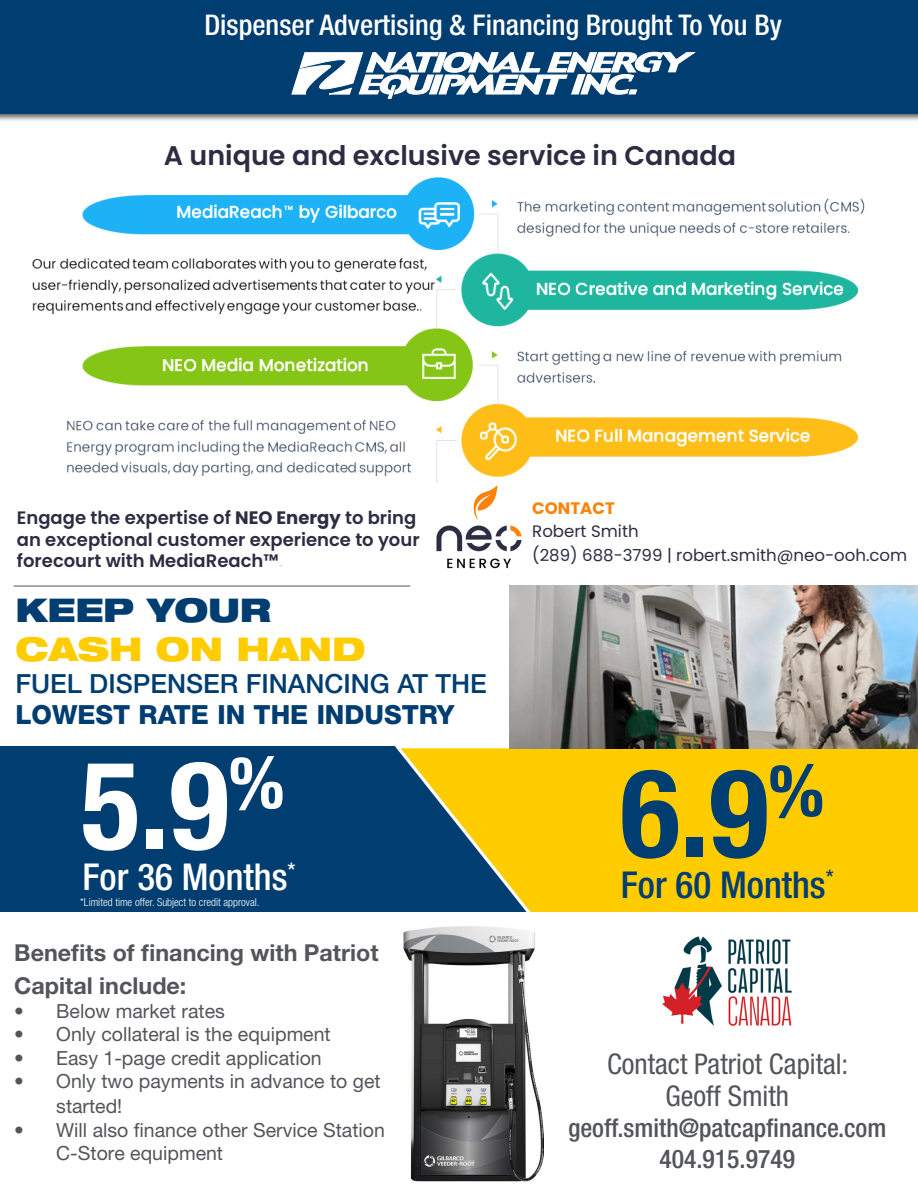
<style>
.page{position:relative;width:918px;height:1188px;background:#fff}
.page>*{position:absolute;margin:0;border:0;box-sizing:border-box;transform-origin:0 0}
.t1{font:700 condensed 123px "Helvetica Neue LT Pro";color:#fff}
.t2{font:700 condensed 123px "Helvetica Neue LT Pro";color:#003d71}
.t3{font:500 condensed 37.05px "Helvetica Neue LT Pro";color:#fff}
.t4{font:500 condensed 37.05px "Helvetica Neue LT Pro";color:#003d71}
.t5{font:900 expanded 32.7px/39.3px "Helvetica Neue LT Pro";color:#fc0}
.t6{font:500 condensed 28.5px "Helvetica Neue LT Pro";color:#fff}
.t7{font:condensed 28.5px/31.3px "Helvetica Neue LT Pro";color:#54555a;text-align:center}
.t8{font:600 27px "Poppins";color:#2c2d42}
.t9{font:500 26.4px/31.7px "Helvetica Neue LT Pro";color:#003d71}
.t10{font:500 condensed 25.65px/31.3px "Helvetica Neue LT Pro";color:#54555a;text-align:center}
.t11{font:700 23.25px/33.6px "Helvetica Neue LT Pro";color:#54555a}
.t12{font:19.5px/25.2px "Helvetica Neue LT Pro";color:#54555a}
.t13{font:600 18px/21.6px "Poppins";color:#2c2d42}
.t14{font:16.65px/23.5px "Poppins";color:#2c2d42}
.t15{font:700 16.65px "Poppins";color:#ff8106}
.t16{font:300 condensed 11.1px "Helvetica Neue LT Pro";color:#fff}
.s1{font-weight:700}
.s2{color:#dfe7ea}
.s3{color:#003d71}
.s4{font-weight:800}
</style>
<div class="page">
<img style="left:32px;top:177px;width:833px;height:306px">
<div style="left:0;top:0;width:918px;height:123px;background:#231f20;opacity:.75"></div>
<div style="left:0;top:0;width:918px;height:114px;background:#003d71"></div>
<svg style="left:291px;top:51px;width:405px;height:48px"></svg>
<div style="left:0;top:747px;width:918px;height:437px;background:#003d71"></div>
<svg style="left:391px;top:744px;width:527px;height:168px;background:#dcb912"></svg>
<div style="left:0;top:912px;width:918px;height:272px;background:#fff"></div>
<img style="left:662px;top:936px;width:130px;height:90px">
<img style="left:403px;top:926px;width:140px;height:256px">
<hr style="left:14px;top:586px;width:396px;height:1px;background:#54555a">
<img style="left:510px;top:586px;width:408px;height:162px">
<img style="left:436px;top:485px;width:86px;height:84px">
<p class="t6" style="left:204px;top:8px;width:579px">Dispenser Advertising &amp; Financing Brought To You By</p>
<p class="t8" style="left:164px;top:140px;width:574px">A unique and exclusive service in Canada</p>
<p class="t13" style="left:17px;top:507px;width:404px">Engage the expertise of <span class="s1">NEO Energy</span> to bring an exceptional customer experience to your forecourt with MediaReach™<span class="s2">.</span></p>
<p class="t5" style="left:15px;top:589px;width:351px"><span class="s3">KEEP YOUR<br></span>CASH ON HAND</p>
<p class="t9" style="left:15px;top:667px;width:473px">FUEL DISPENSER FINANCING AT THE<br><span class="s4">LOWEST RATE IN THE INDUSTRY</span></p>
<p class="t1" style="left:81px;top:731px;width:205px">5.9<sup>%</sup></p>
<p class="t3" style="left:82px;top:855px;width:215px">For 36 Months<sup>*</sup></p>
<p class="t16" style="left:80px;top:895px;width:181px">*Limited time offer. Subject to credit approval.</p>
<p class="t11" style="left:14px;top:935px;width:366px">Benefits of financing with Patriot<br>Capital include:</p>
<p class="t12" style="left:14px;top:998px;width:212px">• Below market rates</p>
<p class="t12" style="left:14px;top:1021px;width:318px">• Only collateral is the equipment</p>
<p class="t12" style="left:14px;top:1045px;width:309px">• Easy 1-page credit application</p>
<p class="t12" style="left:56px;top:1068px;width:326px;text-indent:-42px">• Only two payments in advance to get started!</p>
<p class="t12" style="left:56px;top:1118px;width:330px;line-height:23.4px;text-indent:-42px">• Will also finance other Service Station<br>C-Store equipment</p>
<p class="t15" style="left:532px;top:498px;width:84px">CONTACT</p>
<p class="t14" style="left:532px;top:520px;width:377px">Robert Smith<br>(289) 688-3799 | robert.smith@neo-ooh.com</p>
<p class="t2" style="left:621px;top:739px;width:205px">6.9<sup>%</sup></p>
<p class="t4" style="left:621px;top:863px;width:215px">For 60 Months<sup>*</sup></p>
<p class="t7" style="left:607px;top:1048px;width:243px">Contact Patriot Capital:<br>Geoff Smith</p>
<p class="t10" style="left:568px;top:1112px;width:320px">geoff.smith@patcapfinance.com<br>404.915.9749</p>
</div>
